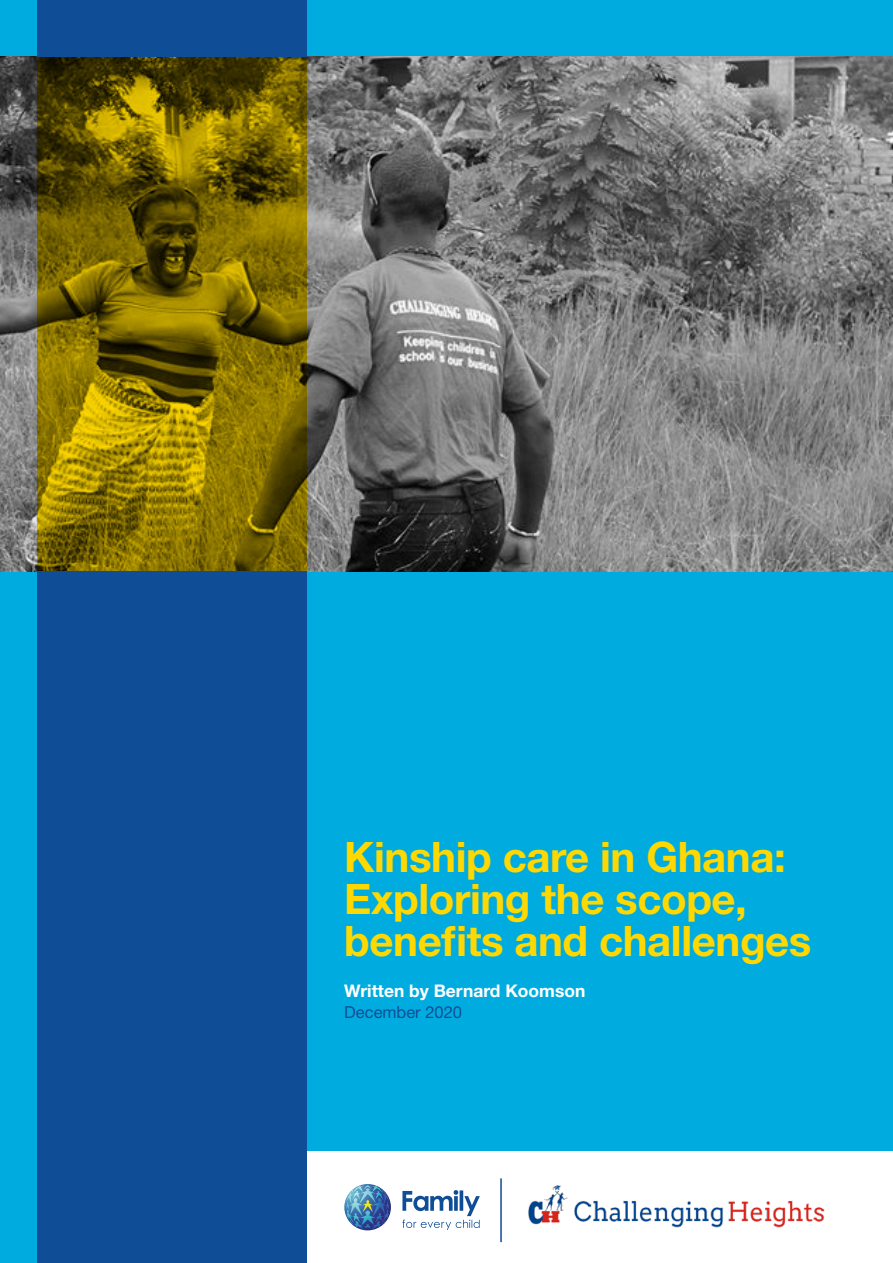
<style>
.page{position:relative;width:893px;height:1263px;background:#00acdf}
.page>*{position:absolute;margin:0;border:0;box-sizing:border-box;transform-origin:0 0}
.t1{font:700 42px/42px "Helvetica Neue LT Std";letter-spacing:-.01em;color:#ffd801}
.t2{font:700 17.4px "Helvetica Neue LT Std";color:#fff}
.t3{font:16.5px "Helvetica Neue LT Std";color:#0f4d96}
</style>
<div class="page">
<img style="left:0;top:56px;width:893px;height:515px">
<div style="left:297px;top:1151px;width:596px;height:112px;background:#fff"></div>
<svg style="left:37px;top:56px;width:269px;height:515px;background:#796600"></svg>
<div style="left:37px;top:0;width:269px;height:56px;background:#0f4d96"></div>
<div style="left:37px;top:571px;width:269px;height:692px;background:#0f4d96"></div>
<svg style="left:402px;top:1190px;width:78px;height:40px"></svg>
<svg style="left:345px;top:1185px;width:45px;height:44px;background:#6690b9"></svg>
<hr style="left:500px;top:1178px;width:2px;height:64px;background:#0f4d96">
<img style="left:528px;top:1185px;width:297px;height:43px">
<h3 class="t1" style="left:344px;top:835px;width:469px">Kinship care in Ghana:<br>Exploring the scope, benefits and challenges</h3>
<h3 class="t2" style="left:344px;top:979px;width:243px">Written by Bernard Koomson</h3>
<h3 class="t3" style="left:344px;top:1002px;width:119px">December 2020</h3>
</div>
